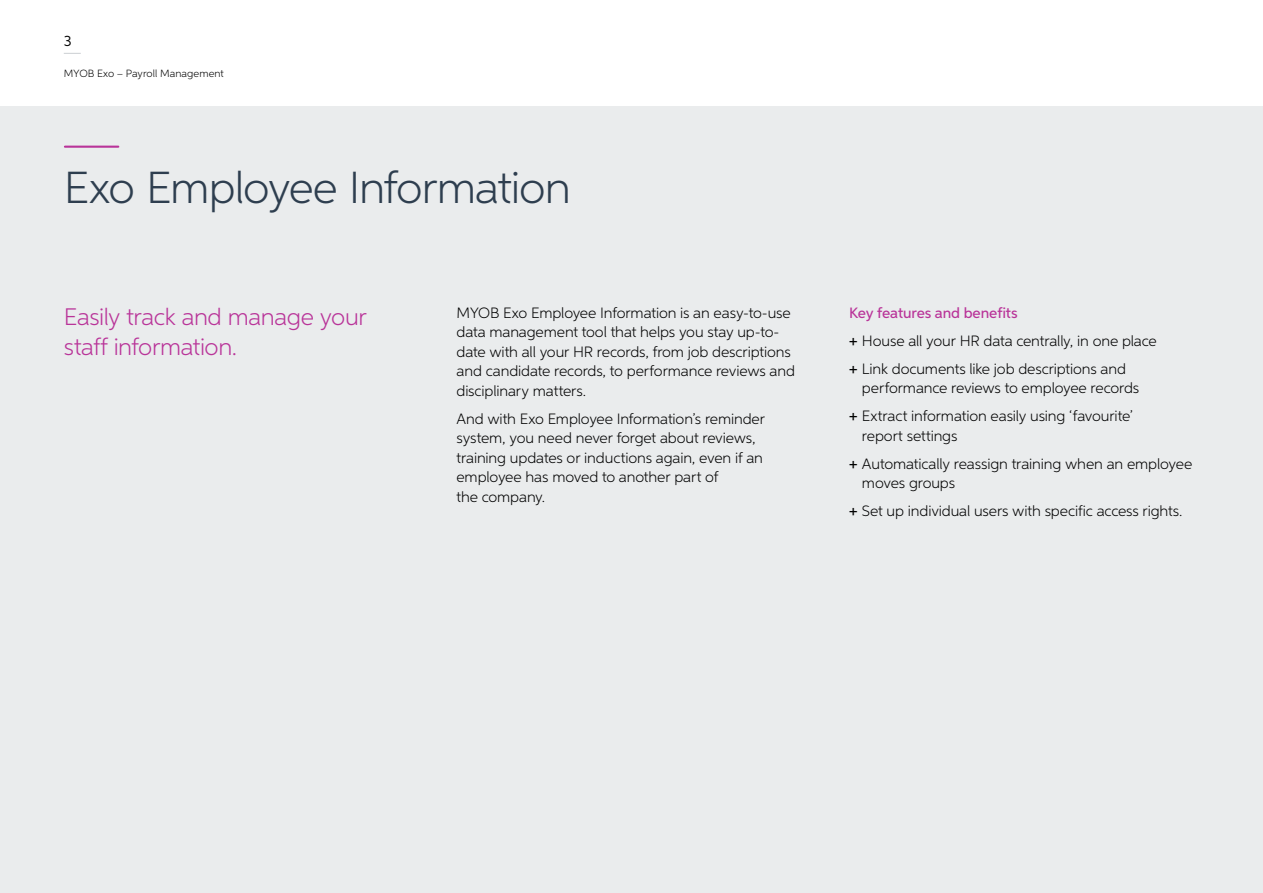
<style>
.page{position:relative;width:1263px;height:893px;background:#fff}
.page>*{position:absolute;margin:0;border:0;box-sizing:border-box;transform-origin:0 0}
.t1{font:300 45px "Neutro MYOB";letter-spacing:-.025em;color:#2e3e4f}
.t2{font:300 24px/30px "Neutro MYOB";letter-spacing:-.02em;color:#b93499}
.t3{font:300 15px/19.5px "Neutro MYOB";letter-spacing:-.01em;color:#000}
.t4{font:15px "Neutro MYOB";color:#000}
.t5{font:300 10.5px "Neutro MYOB";letter-spacing:.005em;color:#000}
.s1{font-weight:500;color:#b93499}
.s2{font-weight:500}
</style>
<div class="page">
<svg style="left:64px;top:53px;width:17px;height:1px"></svg>
<div style="left:0;top:106px;width:1263px;height:787px;background:#eaeced"></div>
<hr style="left:65px;top:146px;width:53px;height:2px;background:#b93499">
<p class="t4" style="left:64px;top:31px;width:9px">3</p>
<p class="t5" style="left:64px;top:67px;width:162px">MYOB Exo – Payroll Management</p>
<h1 class="t1" style="left:64px;top:160px;width:509px">Exo Employee Information</h1>
<h2 class="t2" style="left:64px;top:301px;width:304px">Easily track and manage your staff information.</h2>
<p class="t3" style="left:456px;top:303px;width:340px">MYOB Exo Employee Information is an easy-to-use data management tool that helps you stay up-to&shy;date with all your HR records, from job descriptions and candidate records, to performance reviews and disciplinary matters.</p>
<p class="t3" style="left:456px;top:409px;width:310px">And with Exo Employee Information’s reminder system, you need never forget about reviews, training updates or inductions again, even if an employee has moved to another part of<br>the company.</p>
<p class="t3" style="left:849px;top:298px;width:309px;line-height:28px"><span class="s1">Key features and benefits<br></span><span class="s2">+</span> House all your HR data centrally, in one place <span class="s2">+</span> Link documents like job descriptions and</p>
<p class="t3" style="left:849px;top:374px;width:291px;line-height:28px;text-indent:13px">performance reviews to employee records <span class="s2">+</span> Extract information easily using ‘favourite’</p>
<p class="t3" style="left:849px;top:421px;width:345px;line-height:28px;text-indent:13px">report settings<br><span class="s2">+</span> Automatically reassign training when an employee</p>
<p class="t3" style="left:849px;top:469px;width:335px;line-height:28px;text-indent:13px">moves groups<br><span class="s2">+</span> Set up individual users with specific access rights.</p>
</div>
